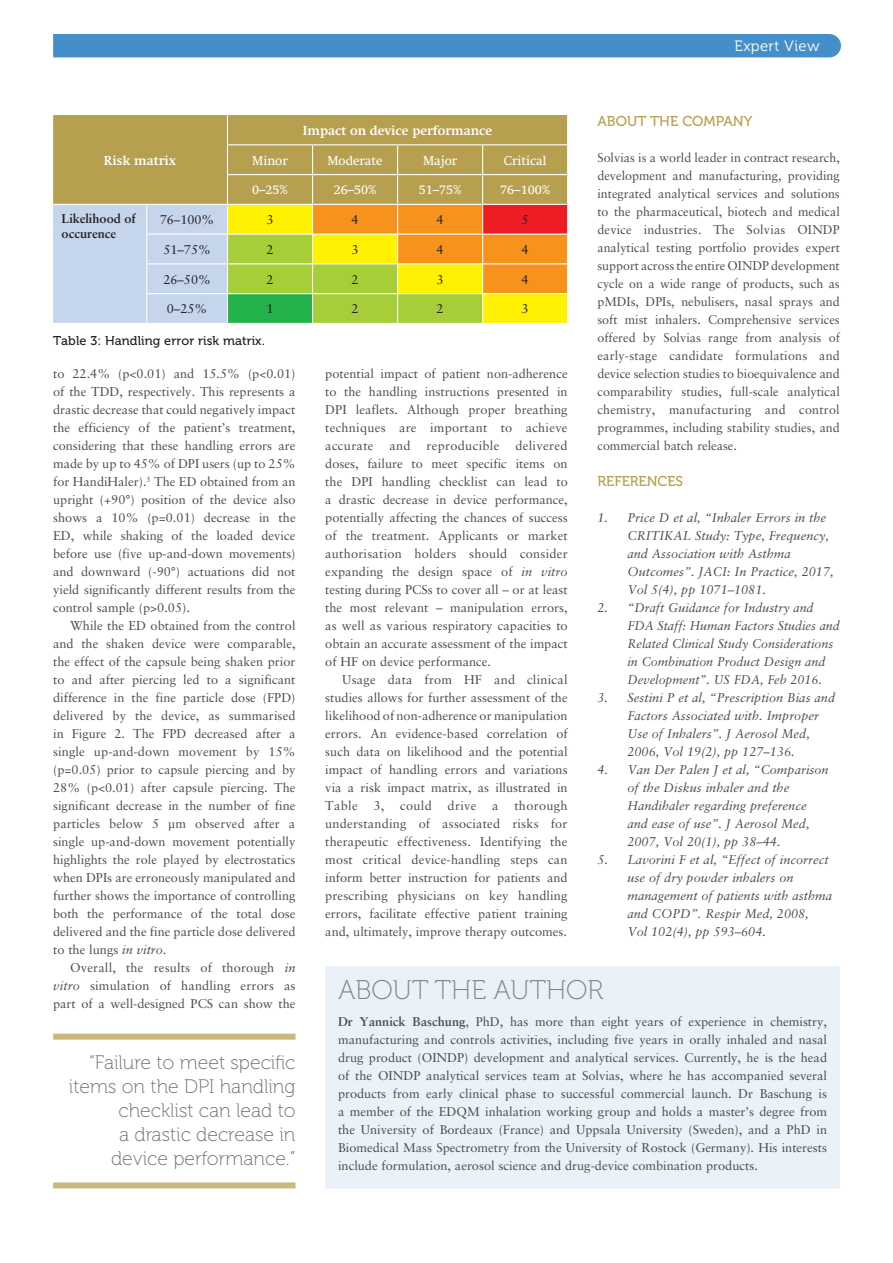
<style>
.page{position:relative;width:893px;height:1263px;background:#fff}
.page>*{position:absolute;margin:0;border:0;box-sizing:border-box;transform-origin:0 0}
.MF_Boxed_text_title{font:27px "Museo 100";color:#808285}
.MF_pullquote{font:19.5px/24px "Museo 100";color:#6c6d70;text-align:right}
.t1{font:15px "Museo 300";letter-spacing:.025em;color:#fff}
.MF_Xhead{font:14.25px "Museo 500";color:#b6a04f}
.MF_body{font:12.75px/18px "Sabon LT Std";color:#4b4c4d;text-align:justify}
.MF_body_no_indent{font:12.75px/18px "Sabon LT Std";color:#4b4c4d;text-align:justify}
.MF_References{font:italic 12.75px/18px "Sabon LT Std";color:#4b4c4d}
.t2{font:12.75px "Swift";color:#fff}
.t3{font:12.75px "Sabon LT Std";color:#231f20}
.t4{font:700 12.75px "Swift";color:#fff}
.MF_Captions{font:12.75px "Museo 500";letter-spacing:.005em;color:#231f20}
.t5{font:700 12.75px/15.3px "Sabon LT Std";color:#231f20}
.s1{font-style:italic}
.s2{font-weight:700}
</style>
<div class="page">
<div style="left:53px;top:34px;width:788px;height:23px;background:#448fc9"></div>
<div style="left:313px;top:115px;width:84px;height:89px;background:#b6a04f"></div>
<div style="left:313px;top:204px;width:85px;height:30px;background:#f7931d"></div>
<div style="left:313px;top:234px;width:85px;height:30px;background:#fff101"></div>
<div style="left:313px;top:264px;width:85px;height:30px;background:#a6ce39"></div>
<div style="left:313px;top:294px;width:85px;height:29px;background:#a6ce39"></div>
<hr style="left:313px;top:144px;width:85px;height:1px;background:#fff">
<hr style="left:313px;top:174px;width:85px;height:1px;background:#fff">
<hr style="left:313px;top:204px;width:85px;height:1px;background:#fff">
<hr style="left:313px;top:263px;width:85px;height:1px;background:#fff">
<hr style="left:313px;top:293px;width:85px;height:1px;background:#fff">
<hr style="left:313px;top:234px;width:85px;height:1px;background:#fff">
<svg style="left:53px;top:115px;width:260px;height:208px;background:#b8be8b"></svg>
<svg style="left:397px;top:115px;width:171px;height:208px;background:#d7a63b"></svg>
<div style="left:53px;top:1034px;width:243px;height:6px;background:#cab87e"></div>
<div style="left:53px;top:1182px;width:243px;height:6px;background:#cab87e"></div>
<div style="left:325px;top:966px;width:515px;height:222px;background:#eaf1f9"></div>
<p class="t1" style="left:735px;top:37px;width:87px">Expert View</p>
<p class="MF_Xhead" style="left:597px;top:113px;width:156px">ABOUT THE COMPANY</p>
<p class="MF_body_no_indent" style="left:597px;top:148px;width:244px">Solvias is a world leader in contract research, development and manufacturing, providing integrated analytical services and solutions to the pharmaceutical, biotech and medical device industries. The Solvias OINDP analytical testing portfolio provides expert support across the entire OINDP development cycle on a wide range of products, such as pMDIs, DPIs, nebulisers, nasal sprays and soft mist inhalers. Comprehensive services offered by Solvias range from analysis of early-stage candidate formulations and device selection studies to bioequivalence and comparability studies, full-scale analytical chemistry, manufacturing and control programmes, including stability studies, and commercial batch release.</p>
<p class="MF_Xhead" style="left:597px;top:473px;width:87px">REFERENCES</p>
<p class="MF_References" style="left:627px;top:509px;width:208px;text-indent:-30px">1. Price D et al, “Inhaler Errors in the<br>CRITIKAL Study: Type, Frequency, and Association with Asthma<br>Outcomes”. JACI: In Practice, 2017,<br>Vol 5(4), pp 1071–1081.</p>
<p class="MF_References" style="left:627px;top:599px;width:214px;text-indent:-30px">2. “Draft Guidance for Industry and FDA Staff: Human Factors Studies and Related Clinical Study Considerations in Combination Product Design and Development”. US FDA, Feb 2016.</p>
<p class="MF_References" style="left:627px;top:689px;width:209px;text-indent:-30px">3. Sestini P et al, “Prescription Bias and Factors Associated with. Improper Use of Inhalers”. J Aerosol Med, 2006, Vol 19(2), pp 127–136.</p>
<p class="MF_References" style="left:627px;top:761px;width:203px;text-indent:-30px">4. Van Der Palen J et al, “Comparison of the Diskus inhaler and the<br>Handihaler regarding preference and ease of use”. J Aerosol Med,<br>2007, Vol 20(1), pp 38–44.</p>
<p class="MF_References" style="left:627px;top:851px;width:206px;text-indent:-30px">5. Lavorini F et al, “Effect of incorrect use of dry powder inhalers on management of patients with asthma and COPD”. Respir Med, 2008,<br>Vol 102(4), pp 593–604.</p>
<p class="t4" style="left:303px;top:123px;width:191px">Impact on device performance</p>
<p class="t4" style="left:104px;top:153px;width:74px">Risk matrix</p>
<p class="t2" style="left:252px;top:153px;width:37px">Minor</p>
<p class="t2" style="left:327px;top:153px;width:57px">Moderate</p>
<p class="t2" style="left:423px;top:153px;width:36px">Major</p>
<p class="t2" style="left:504px;top:153px;width:44px">Critical</p>
<p class="t2" style="left:252px;top:183px;width:37px">0–25%</p>
<p class="t2" style="left:334px;top:183px;width:44px">26–50%</p>
<p class="t2" style="left:419px;top:183px;width:44px">51–75%</p>
<p class="t2" style="left:500px;top:183px;width:51px">76–100%</p>
<p class="t5" style="left:62px;top:210px;width:76px">Likelihood of occurence</p>
<p class="t3" style="left:160px;top:212px;width:56px">76–100%</p>
<p class="t3" style="left:266px;top:212px;width:9px">3</p>
<p class="t3" style="left:351px;top:212px;width:9px">4</p>
<p class="t3" style="left:437px;top:212px;width:9px">4</p>
<p class="t3" style="left:522px;top:212px;width:9px">5</p>
<p class="t3" style="left:163px;top:242px;width:49px">51–75%</p>
<p class="t3" style="left:266px;top:242px;width:9px">2</p>
<p class="t3" style="left:351px;top:242px;width:9px">3</p>
<p class="t3" style="left:437px;top:242px;width:9px">4</p>
<p class="t3" style="left:522px;top:242px;width:9px">4</p>
<p class="t3" style="left:163px;top:272px;width:49px">26–50%</p>
<p class="t3" style="left:266px;top:272px;width:9px">2</p>
<p class="t3" style="left:351px;top:272px;width:9px">2</p>
<p class="t3" style="left:437px;top:272px;width:9px">3</p>
<p class="t3" style="left:522px;top:272px;width:9px">4</p>
<p class="t3" style="left:167px;top:301px;width:42px">0–25%</p>
<p class="t3" style="left:266px;top:301px;width:9px">1</p>
<p class="t3" style="left:351px;top:301px;width:9px">2</p>
<p class="t3" style="left:437px;top:301px;width:9px">2</p>
<p class="t3" style="left:522px;top:301px;width:9px">3</p>
<p class="MF_Captions" style="left:53px;top:334px;width:213px">Table 3: Handling error risk matrix.</p>
<p class="MF_body" style="left:53px;top:364px;width:244px">to 22.4% (p&lt;0.01) and 15.5% (p&lt;0.01) of the TDD, respectively. This represents a drastic decrease that could negatively impact the efficiency of the patient’s treatment, considering that these handling errors are made by up to 45% of DPI users (up to 25% for HandiHaler).<sup>5</sup> The ED obtained from an upright (+90°) position of the device also shows a 10% (p=0.01) decrease in the ED, while shaking of the loaded device before use (five up-and-down movements) and downward (-90°) actuations did not yield significantly different results from the control sample (p&gt;0.05).</p>
<p class="MF_body" style="left:53px;top:616px;width:244px;text-indent:17px">While the ED obtained from the control and the shaken device were comparable, the effect of the capsule being shaken prior to and after piercing led to a significant difference in the fine particle dose (FPD) delivered by the device, as summarised in Figure 2. The FPD decreased after a single up-and-down movement by 15% (p=0.05) prior to capsule piercing and by 28% (p&lt;0.01) after capsule piercing. The significant decrease in the number of fine particles below 5 µm observed after a single up-and-down movement potentially highlights the role played by electrostatics when DPIs are erroneously manipulated and further shows the importance of controlling both the performance of the total dose delivered and the fine particle dose delivered to the lungs <span class="s1">in vitro</span>.</p>
<p class="MF_body" style="left:53px;top:958px;width:244px;text-indent:17px">Overall, the results of thorough <span class="s1">in vitro</span> simulation of handling errors as part of a well-designed PCS can show the</p>
<p class="MF_body" style="left:325px;top:364px;width:244px">potential impact of patient non-adherence to the handling instructions presented in DPI leaflets. Although proper breathing techniques are important to achieve accurate and reproducible delivered doses, failure to meet specific items on the DPI handling checklist can lead to a drastic decrease in device performance, potentially affecting the chances of success of the treatment. Applicants or market authorisation holders should consider expanding the design space of <span class="s1">in vitro </span>testing during PCSs to cover all – or at least the most relevant – manipulation errors, as well as various respiratory capacities to obtain an accurate assessment of the impact of HF on device performance.</p>
<p class="MF_body" style="left:325px;top:670px;width:244px;text-indent:17px">Usage data from HF and clinical studies allows for further assessment of the likelihood of non-adherence or manipulation errors. An evidence-based correlation of such data on likelihood and the potential impact of handling errors and variations via a risk impact matrix, as illustrated in Table 3, could drive a thorough understanding of associated risks for therapeutic effectiveness. Identifying the most critical device-handling steps can inform better instruction for patients and prescribing physicians on key handling errors, facilitate effective patient training and, ultimately, improve therapy outcomes.</p>
<p class="MF_Boxed_text_title" style="left:338px;top:975px;width:267px">ABOUT THE AUTHOR</p>
<p class="MF_body_no_indent" style="left:338px;top:1012px;width:491px"><span class="s2">Dr Yannick Baschung</span>, PhD, has more than eight years of experience in chemistry, manufacturing and controls activities, including five years in orally inhaled and nasal drug product (OINDP) development and analytical services. Currently, he is the head of the OINDP analytical services team at Solvias, where he has accompanied several products from early clinical phase to successful commercial launch. Dr Baschung is a member of the EDQM inhalation working group and holds a master’s degree from the University of Bordeaux (France) and Uppsala University (Sweden), and a PhD in Biomedical Mass Spectrometry from the University of Rostock (Germany). His interests include formulation, aerosol science and drug-device combination products.</p>
<p class="MF_pullquote" style="left:69px;top:1051px;width:228px">“Failure to meet specific items on the DPI handling checklist can lead to<br>a drastic decrease in device performance.”</p>
</div>
